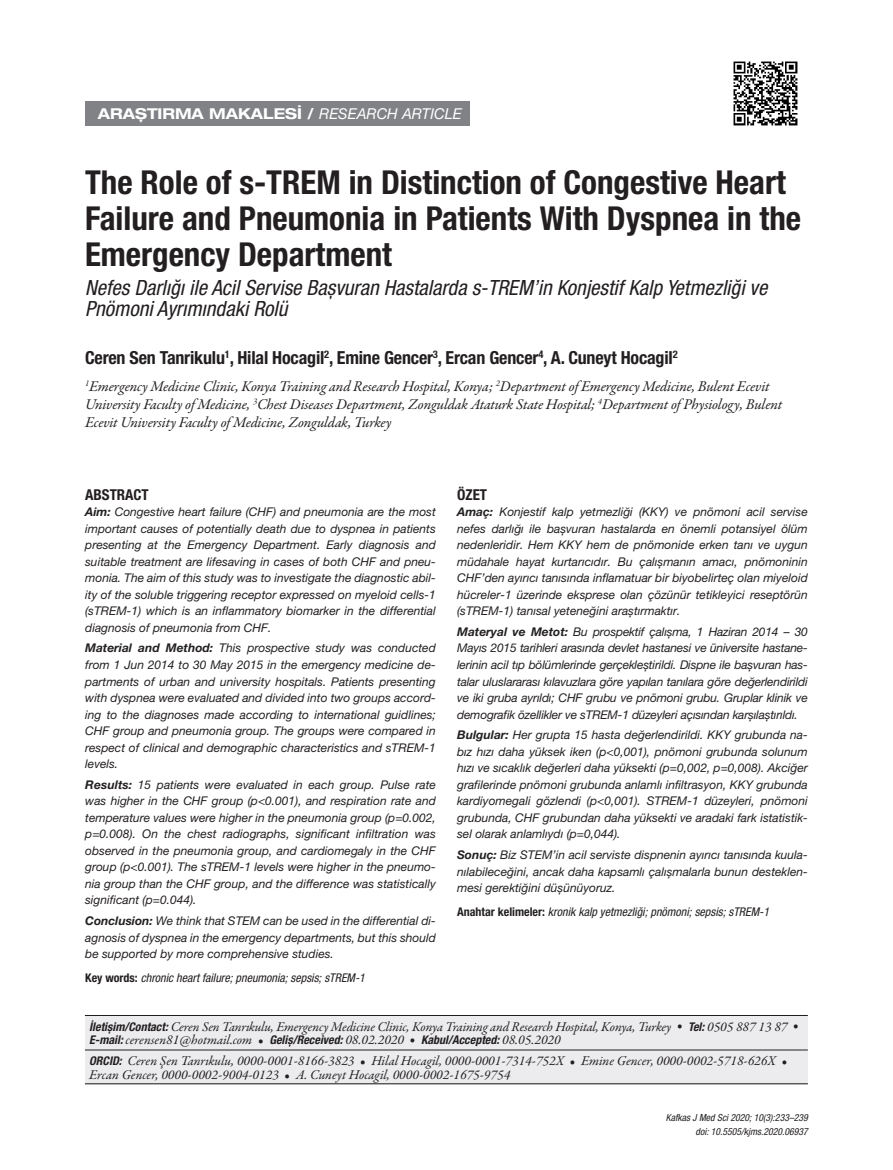
<style>
.page{position:relative;width:893px;height:1170px;background:#fff}
.page>*{position:absolute;margin:0;border:0;box-sizing:border-box;transform-origin:0 0}
.t1{font:700 condensed 33px/36px "Helvetica Neue LT Pro";color:#231f20}
.t2{font:italic condensed 21px/21px "Helvetica Neue LT Pro";color:#231f20}
.t3{font:700 condensed 18px "Helvetica Neue LT Pro";letter-spacing:-.01em;color:#231f20}
.t4{font:italic 15px/18px "Garamond Premr Pro";letter-spacing:-.015em;color:#231f20}
.t5{font:700 expanded 15px "Helvetica Neue LT Pro";color:#fff}
.t6{font:700 condensed 15px "Helvetica Neue LT Pro";color:#231f20}
.t7{font:italic 13.5px/13.5px "Garamond Premr Pro";color:#231f20}
.t8{font:italic 12px/16.5px "Helvetica Neue LT Pro";color:#231f20;text-align:justify}
.t9{font:italic condensed 12px "Helvetica Neue LT Pro";color:#231f20}
.t10{font:italic condensed 9.75px/13.5px "Helvetica Neue LT Pro";color:#231f20;text-align:right}
.s1{font-weight:400;font-style:italic;font-stretch:normal}
.s2{font-weight:700}
.s3{font-weight:700;font-style:normal}
.s4{font-family:"Helvetica Neue LT Pro";font-weight:700;font-stretch:condensed;font-size:12px}
</style>
<div class="page">
<div style="left:85px;top:101px;width:385px;height:25px;background:#808285"></div>
<div style="left:85px;top:1014px;width:723px;height:70px;background:#ececee"></div>
<hr style="left:85px;top:1015px;width:723px;height:1px;background:#231f20">
<hr style="left:85px;top:1049px;width:723px;height:1px;background:#231f20">
<hr style="left:85px;top:1083px;width:723px;height:1px;background:#231f20">
<img style="left:733px;top:61px;width:64px;height:64px">
<p class="t5" style="left:98px;top:104px;width:365px">ARAŞTIRMA MAKALESİ / <span class="s1">RESEARCH ARTICLE</span></p>
<h1 class="t1" style="left:85px;top:163px;width:718px">The Role of s-TREM in Distinction of Congestive Heart<br>Failure and Pneumonia in Patients With Dyspnea in the<br>Emergency Department</h1>
<h2 class="t2" style="left:85px;top:278px;width:684px">Nefes Darlığı ile Acil Servise Başvuran Hastalarda s-TREM’in Konjestif Kalp Yetmezliği ve<br>Pnömoni Ayrımındaki Rolü</h2>
<h3 class="t3" style="left:85px;top:347px;width:594px">Ceren Sen Tanrikulu<sup>1</sup>, Hilal Hocagil<sup>2</sup>, Emine Gencer<sup>3</sup>, Ercan Gencer<sup>4</sup>, A. Cuneyt Hocagil<sup>2</sup></h3>
<p class="t4" style="left:85px;top:378px;width:699px"><sup>1</sup>Emergency Medicine Clinic, Konya Training and Research Hospital, Konya; <sup>2</sup>Department of Emergency Medicine, Bulent Ecevit<br>University Faculty of Medicine, <sup>3</sup>Chest Diseases Department, Zonguldak Ataturk State Hospital; <sup>4</sup>Department of Physiology, Bulent<br>Ecevit University Faculty of Medicine, Zonguldak, Turkey</p>
<p class="t6" style="left:85px;top:485px;width:65px">ABSTRACT</p>
<p class="t8" style="left:85px;top:503px;width:352px"><span class="s2">Aim:</span> Congestive heart failure (CHF) and pneumonia are the most important causes of potentially death due to dyspnea in patients presenting at the Emergency Department. Early diagnosis and suitable treatment are lifesaving in cases of both CHF and pneu&shy;monia. The aim of this study was to investigate the diagnostic abil&shy;ity of the soluble triggering receptor expressed on myeloid cells-1 (sTREM-1) which is an inflammatory biomarker in the differential diagnosis of pneumonia from CHF.</p>
<p class="t8" style="left:85px;top:639px;width:352px"><span class="s2">Material and Method:</span> This prospective study was conducted from 1 Jun 2014 to 30 May 2015 in the emergency medicine de&shy;partments of urban and university hospitals. Patients presenting with dyspnea were evaluated and divided into two groups accord&shy;ing to the diagnoses made according to international guidlines; CHF group and pneumonia group. The groups were compared in respect of clinical and demographic characteristics and sTREM-1 levels.</p>
<p class="t8" style="left:85px;top:776px;width:352px"><span class="s2">Results:</span> 15 patients were evaluated in each group. Pulse rate was higher in the CHF group (p&lt;0.001), and respiration rate and temperature values were higher in the pneumonia group (p=0.002, p=0.008). On the chest radiographs, significant infiltration was observed in the pneumonia group, and cardiomegaly in the CHF group (p&lt;0.001). The sTREM-1 levels were higher in the pneumo&shy;nia group than the CHF group, and the difference was statistically significant (p=0.044).</p>
<p class="t8" style="left:85px;top:912px;width:352px"><span class="s2">Conclusion:</span> We think that STEM can be used in the differential di&shy;agnosis of dyspnea in the emergency departments, but this should be supported by more comprehensive studies.</p>
<p class="t9" style="left:85px;top:970px;width:281px"><span class="s3">Key words:</span> chronic heart failure; pneumonia; sepsis; sTREM-1</p>
<p class="t6" style="left:457px;top:485px;width:31px">ÖZET</p>
<p class="t8" style="left:457px;top:503px;width:352px"><span class="s2">Amaç:</span> Konjestif kalp yetmezliği (KKY) ve pnömoni acil servise nefes darlığı ile başvuran hastalarda en önemli potansiyel ölüm nedenleridir. Hem KKY hem de pnömonide erken tanı ve uygun müdahale hayat kurtarıcıdır. Bu çalışmanın amacı, pnömoninin CHF’den ayırıcı tanısında inflamatuar bir biyobelirteç olan miyeloid hücreler-1 üzerinde eksprese olan çözünür tetikleyici reseptörün (sTREM-1) tanısal yeteneğini araştırmaktır.</p>
<p class="t8" style="left:457px;top:623px;width:352px"><span class="s2">Materyal ve Metot:</span> Bu prospektif çalışma, 1 Haziran 2014 – 30<br>Mayıs 2015 tarihleri arasında devlet hastanesi ve üniversite hastane&shy;lerinin acil tıp bölümlerinde gerçekleştirildi. Dispne ile başvuran has&shy;talar uluslararası kılavuzlara göre yapılan tanılara göre değerlendirildi ve iki gruba ayrıldı; CHF grubu ve pnömoni grubu. Gruplar klinik ve demografik özellikler ve sTREM-1 düzeyleri açısından karşılaştırıldı.</p>
<p class="t8" style="left:457px;top:726px;width:352px"><span class="s2">Bulgular:</span> Her grupta 15 hasta değerlendirildi. KKY grubunda na&shy;bız hızı daha yüksek iken (p&lt;0,001), pnömoni grubunda solunum hızı ve sıcaklık değerleri daha yüksekti (p=0,002, p=0,008). Akciğer grafilerinde pnömoni grubunda anlamlı infiltrasyon, KKY grubunda kardiyomegali gözlendi (p&lt;0,001). STREM-1 düzeyleri, pnömoni grubunda, CHF grubundan daha yüksekti ve aradaki fark istatistik&shy;sel olarak anlamlıydı (p=0,044).</p>
<p class="t8" style="left:457px;top:846px;width:352px"><span class="s2">Sonuç:</span> Biz STEM’in acil serviste dispnenin ayırıcı tanısında kuula&shy;nılabileceğini, ancak daha kapsamlı çalışmalarla bunun desteklen&shy;mesi gerektiğini düşünüyoruz.</p>
<p class="t9" style="left:457px;top:904px;width:313px"><span class="s3">Anahtar kelimeler:</span> kronik kalp yetmezliği; pnömoni; sepsis; sTREM-1</p>
<p class="t7" style="left:89px;top:1020px;width:711px"><span class="s4">İletişim/Contact:</span> Ceren Sen Tanrıkulu, Emergency Medicine Clinic, Konya Training and Research Hospital, Konya, Turkey • <span class="s4">Tel:</span> 0505 887 13 87 •<br><span class="s4">E-mail:</span> cerensen81@hotmail.com • <span class="s4">Geliş/Received:</span> 08.02.2020 • <span class="s4">Kabul/Accepted:</span> 08.05.2020</p>
<p class="t7" style="left:89px;top:1054px;width:700px"><span class="s4">ORCID:</span> Ceren Şen Tanrıkulu, 0000-0001-8166-3823 • Hilal Hocagil, 0000-0001-7314-752X • Emine Gencer, 0000-0002-5718-626X •<br>Ercan Gencer, 0000-0002-9004-0123 • A. Cuneyt Hocagil, 0000-0002-1675-9754</p>
<p class="t10" style="left:666px;top:1111px;width:144px">Kafkas J Med Sci 2020; 10(3):233–239 doi: 10.5505/kjms.2020.06937</p>
</div>
